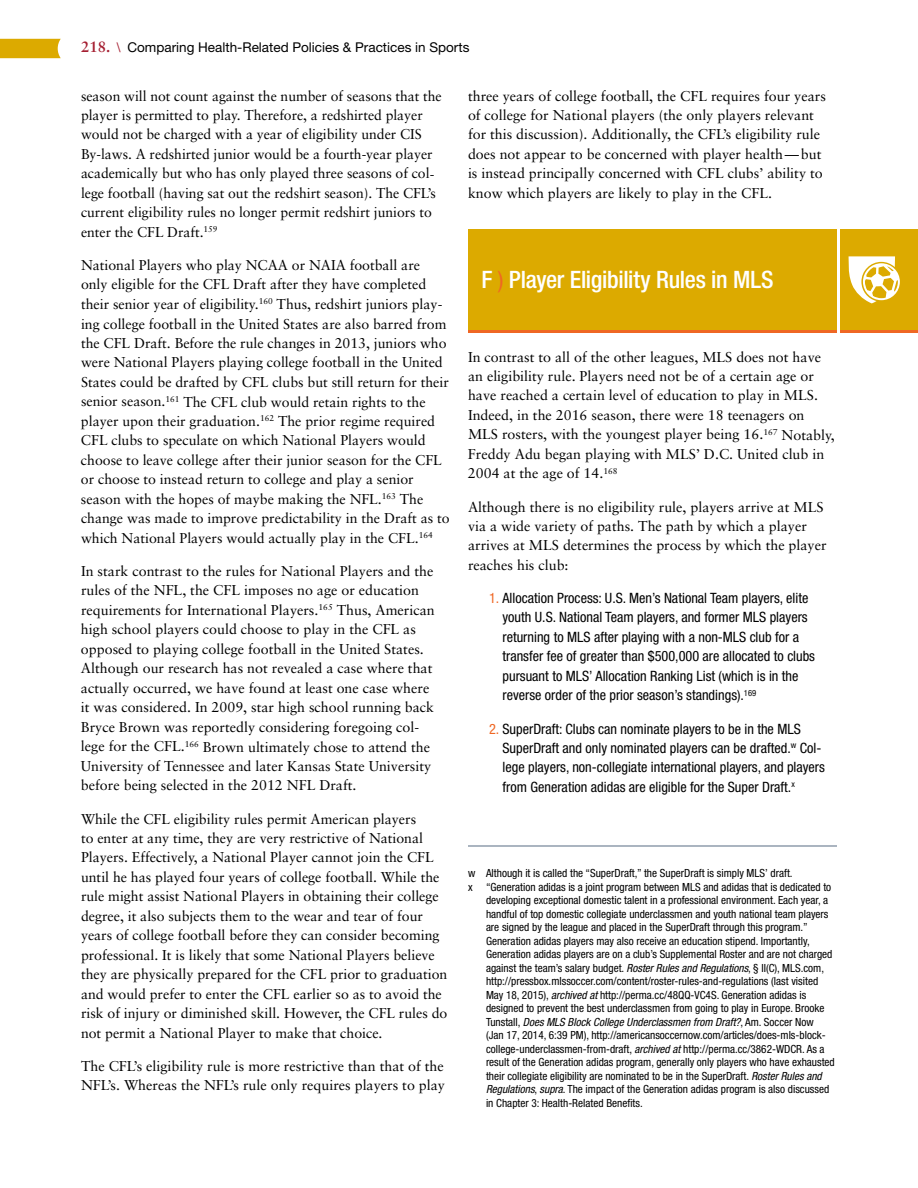
<style>
.page{position:relative;width:918px;height:1188px;background:#fff}
.page>*{position:absolute;margin:0;border:0;box-sizing:border-box;transform-origin:0 0}
.t1{font:500 condensed 24px "Helvetica Neue LT Std";letter-spacing:-.01em;color:#fff}
.t2{font:14.25px/19.5px "Sabon";color:#000}
.t3{font:condensed 14.25px/19.5px "Helvetica Neue LT Std";color:#000}
.t4{font:13.5px "Helvetica Neue LT Std";color:#000}
.t5{font:condensed 11.25px "Helvetica Neue LT Std";color:#000}
.t6{font:italic condensed 11.25px "Helvetica Neue LT Std";color:#000}
.s1{font-family:"Sabon";font-weight:700;font-size:15px;color:#a51e31}
.s2{font-family:"Sabon";color:#a51e31}
.s3{font-weight:400;color:#ef6724}
.s4{color:#ef6724}
.s5{font-style:italic}
.s6{font-style:normal}
</style>
<div class="page">
<svg style="left:0;top:39px;width:61px;height:19px"></svg>
<div style="left:468px;top:230px;width:450px;height:103px;background:#dcaa00"></div>
<hr style="left:468px;top:330px;width:450px;height:3px;background:#ef6724">
<hr style="left:837px;top:226px;width:3px;height:108px;background:#fff">
<hr style="left:468px;top:845px;width:369px;height:2px;background:#8f9dac">
<svg style="left:849px;top:256px;width:51px;height:47px"></svg>
<p class="t4" style="left:81px;top:39px;width:390px"><span class="s1">218.</span> <span class="s2">\</span> Comparing Health-Related Policies &amp; Practices in Sports</p>
<p class="t2" style="left:81px;top:86px;width:362px">season will not count against the number of seasons that the player is permitted to play. Therefore, a redshirted player would not be charged with a year of eligibility under CIS By-laws. A redshirted junior would be a fourth-year player academically but who has only played three seasons of col&shy;lege football (having sat out the redshirt season). The CFL’s current eligibility rules no longer permit redshirt juniors to enter the CFL Draft.<sup>159</sup></p>
<p class="t2" style="left:81px;top:255px;width:370px">National Players who play NCAA or NAIA football are only eligible for the CFL Draft after they have completed their senior year of eligibility.<sup>160</sup> Thus, redshirt juniors play&shy;ing college football in the United States are also barred from the CFL Draft. Before the rule changes in 2013, juniors who were National Players playing college football in the United States could be drafted by CFL clubs but still return for their senior season.<sup>161</sup> The CFL club would retain rights to the player upon their graduation.<sup>162</sup> The prior regime required CFL clubs to speculate on which National Players would choose to leave college after their junior season for the CFL or choose to instead return to college and play a senior season with the hopes of maybe making the NFL.<sup>163</sup> The change was made to improve predictability in the Draft as to which National Players would actually play in the CFL.<sup>164</sup></p>
<p class="t2" style="left:81px;top:561px;width:355px">In stark contrast to the rules for National Players and the rules of the NFL, the CFL imposes no age or education requirements for International Players.<sup>165</sup> Thus, American high school players could choose to play in the CFL as opposed to playing college football in the United States.<br>Although our research has not revealed a case where that actually occurred, we have found at least one case where it was considered. In 2009, star high school running back Bryce Brown was reportedly considering foregoing col&shy;lege for the CFL.<sup>166</sup> Brown ultimately chose to attend the University of Tennessee and later Kansas State University before being selected in the 2012 NFL Draft.</p>
<p class="t2" style="left:81px;top:809px;width:368px">While the CFL eligibility rules permit American players<br>to enter at any time, they are very restrictive of National Players. Effectively, a National Player cannot join the CFL until he has played four years of college football. While the rule might assist National Players in obtaining their college degree, it also subjects them to the wear and tear of four years of college football before they can consider becoming professional. It is likely that some National Players believe they are physically prepared for the CFL prior to graduation and would prefer to enter the CFL earlier so as to avoid the risk of injury or diminished skill. However, the CFL rules do not permit a National Player to make that choice.</p>
<p class="t2" style="left:81px;top:1056px;width:366px">The CFL’s eligibility rule is more restrictive than that of the<br>NFL’s. Whereas the NFL’s rule only requires players to play</p>
<p class="t2" style="left:468px;top:86px;width:359px">three years of college football, the CFL requires four years of college for National players (the only players relevant for this discussion). Additionally, the CFL’s eligibility rule does not appear to be concerned with player health— but is instead principally concerned with CFL clubs’ ability to know which players are likely to play in the CFL.</p>
<h1 class="t1" style="left:482px;top:265px;width:294px">F <span class="s3">)</span> Player Eligibility Rules in MLS</h1>
<p class="t2" style="left:468px;top:347px;width:368px">In contrast to all of the other leagues, MLS does not have an eligibility rule. Players need not be of a certain age or have reached a certain level of education to play in MLS.<br>Indeed, in the 2016 season, there were 18 teenagers on MLS rosters, with the youngest player being 16.<sup>167</sup> Notably, Freddy Adu began playing with MLS’ D.C. United club in 2004 at the age of 14.<sup>168</sup></p>
<p class="t2" style="left:468px;top:497px;width:360px">Although there is no eligibility rule, players arrive at MLS via a wide variety of paths. The path by which a player arrives at MLS determines the process by which the player reaches his club:</p>
<p class="t3" style="left:502px;top:588px;width:314px;text-indent:-13px"><span class="s4">1.</span> Allocation Process: U.S. Men’s National Team players, elite youth U.S. National Team players, and former MLS players returning to MLS after playing with a non-MLS club for a transfer fee of greater than $500,000 are allocated to clubs pursuant to MLS’ Allocation Ranking List (which is in the reverse order of the prior season’s standings).<sup>169</sup></p>
<p class="t3" style="left:502px;top:719px;width:324px;text-indent:-13px"><span class="s4">2.</span> SuperDraft: Clubs can nominate players to be in the MLS SuperDraft and only nominated players can be drafted.<sup>w</sup> Col&shy;lege players, non-collegiate international players, and players from Generation adidas are eligible for the Super Draft.<sup>x</sup></p>
<p class="t5" style="left:468px;top:867px;width:326px">w Although it is called the “SuperDraft,” the SuperDraft is simply MLS’ draft.</p>
<p class="t5" style="left:468px;top:881px;width:365px">x “Generation adidas is a joint program between MLS and adidas that is dedicated to</p>
<p class="t5" style="left:486px;top:894px;width:344px">developing exceptional domestic talent in a professional environment. Each year, a</p>
<p class="t5" style="left:486px;top:908px;width:344px">handful of top domestic collegiate underclassmen and youth national team players</p>
<p class="t5" style="left:486px;top:921px;width:323px">are signed by the league and placed in the SuperDraft through this program.”</p>
<p class="t5" style="left:486px;top:935px;width:325px">Generation adidas players may also receive an education stipend. Importantly,</p>
<p class="t5" style="left:486px;top:948px;width:348px">Generation adidas players are on a club’s Supplemental Roster and are not charged</p>
<p class="t5" style="left:486px;top:962px;width:340px">against the team’s salary budget. <span class="s5">Roster Rules and Regulations</span>, § II(C), MLS.com,</p>
<p class="t5" style="left:486px;top:975px;width:334px">http://pressbox.mlssoccer.com/content/roster-rules-and-regulations (last visited</p>
<p class="t5" style="left:486px;top:989px;width:322px">May 18, 2015), <span class="s5">archived at</span> http://perma.cc/48QQ-VC4S. Generation adidas is</p>
<p class="t5" style="left:486px;top:1002px;width:340px">designed to prevent the best underclassmen from going to play in Europe. Brooke</p>
<p class="t6" style="left:486px;top:1016px;width:329px"><span class="s6">Tunstall,</span> Does MLS Block College Underclassmen from Draft?<span class="s6">, Am. Soccer Now</span></p>
<p class="t5" style="left:486px;top:1029px;width:341px">(Jan 17, 2014, 6:39 PM), http://americansoccernow.com/articles/does-mls-block-</p>
<p class="t5" style="left:486px;top:1043px;width:340px">college-underclassmen-from-draft, <span class="s5">archived at</span> http://perma.cc/3862-WDCR. As a</p>
<p class="t5" style="left:486px;top:1056px;width:350px">result of the Generation adidas program, generally only players who have exhausted</p>
<p class="t5" style="left:486px;top:1070px;width:337px">their collegiate eligibility are nominated to be in the SuperDraft. <span class="s5">Roster Rules and</span></p>
<p class="t5" style="left:486px;top:1083px;width:345px"><span class="s5">Regulations</span>, <span class="s5">supra</span>. The impact of the Generation adidas program is also discussed</p>
<p class="t5" style="left:486px;top:1097px;width:158px">in Chapter 3: Health-Related Benefits.</p>
</div>
